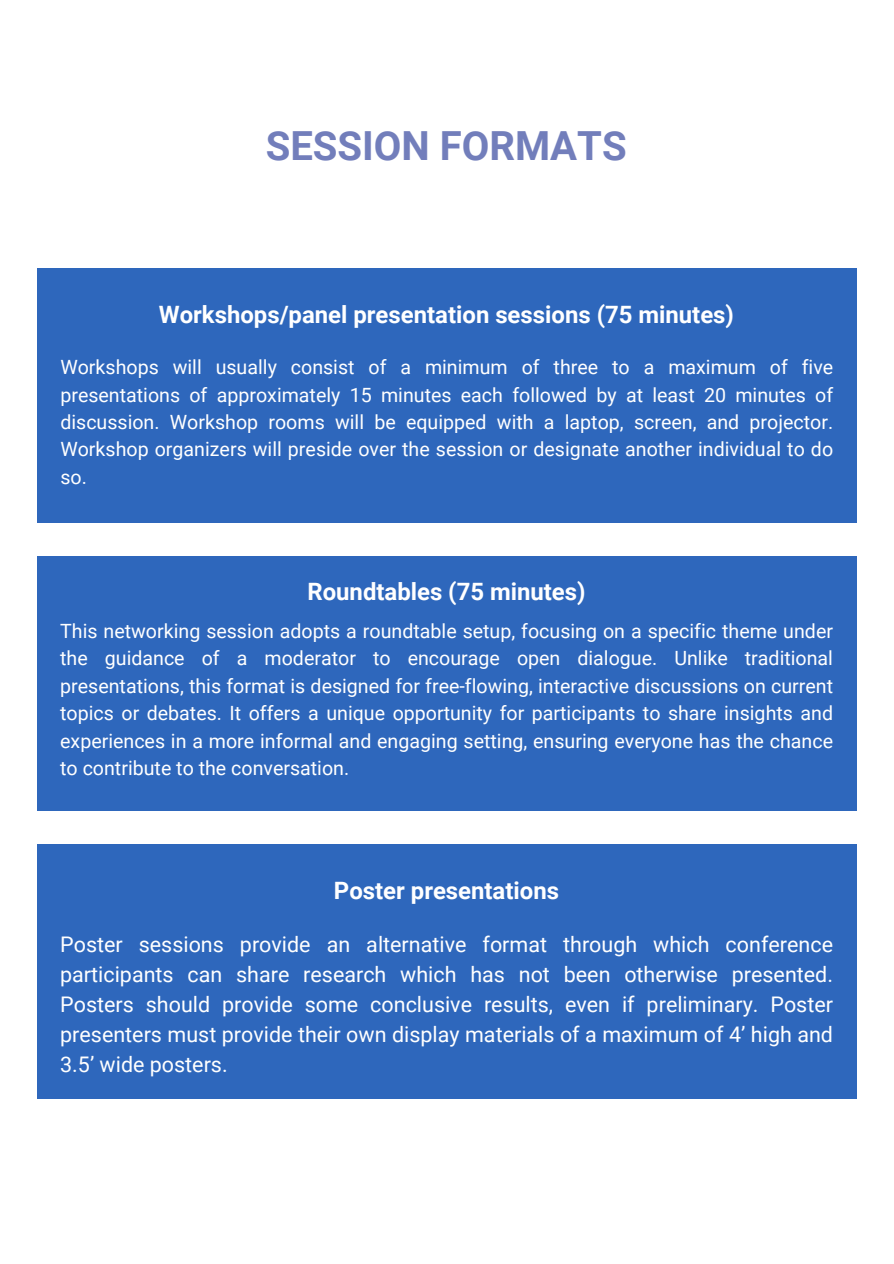
<style>
.page{position:relative;width:894px;height:1264px;background:#fff}
.page>*{position:absolute;margin:0;border:0;box-sizing:border-box;transform-origin:0 0}
.t1{font:700 40.05px "Roboto";color:#727ebb}
.t2{font:700 23.85px "Roboto";color:#fff}
.t3{font:21.45px/30px "Roboto";color:#fff;text-align:justify}
.t4{font:19.65px/27.5px "Roboto";color:#fff;text-align:justify}
</style>
<div class="page">
<div style="left:37px;top:268px;width:819px;height:254px;background:#2e67bc"></div>
<div style="left:37px;top:556px;width:819px;height:254px;background:#2e67bc"></div>
<div style="left:37px;top:843px;width:819px;height:255px;background:#2e67bc"></div>
<h1 class="t1" style="left:266px;top:123px;width:362px">SESSION FORMATS</h1>
<h2 class="t2" style="left:159px;top:301px;width:576px">Workshops/panel presentation sessions (75 minutes)</h2>
<p class="t4" style="left:60px;top:353px;width:774px">Workshops will usually consist of a minimum of three to a maximum of five presentations of approximately 15 minutes each followed by at least 20 minutes of discussion. Workshop rooms will be equipped with a laptop, screen, and projector.<br>Workshop organizers will preside over the session or designate another individual to do so.</p>
<p class="t2" style="left:307px;top:577px;width:279px">Roundtables (75 minutes)</p>
<p class="t4" style="left:60px;top:617px;width:774px">This networking session adopts a roundtable setup, focusing on a specific theme under the guidance of a moderator to encourage open dialogue. Unlike traditional presentations, this format is designed for free-flowing, interactive discussions on current topics or debates. It offers a unique opportunity for participants to share insights and experiences in a more informal and engaging setting, ensuring everyone has the chance to contribute to the conversation.</p>
<h2 class="t2" style="left:334px;top:876px;width:226px">Poster presentations</h2>
<h2 class="t3" style="left:60px;top:929px;width:774px">Poster sessions provide an alternative format through which conference participants can share research which has not been otherwise presented.<br>Posters should provide some conclusive results, even if preliminary. Poster presenters must provide their own display materials of a maximum of 4’ high and 3.5’ wide posters.</h2>
</div>
